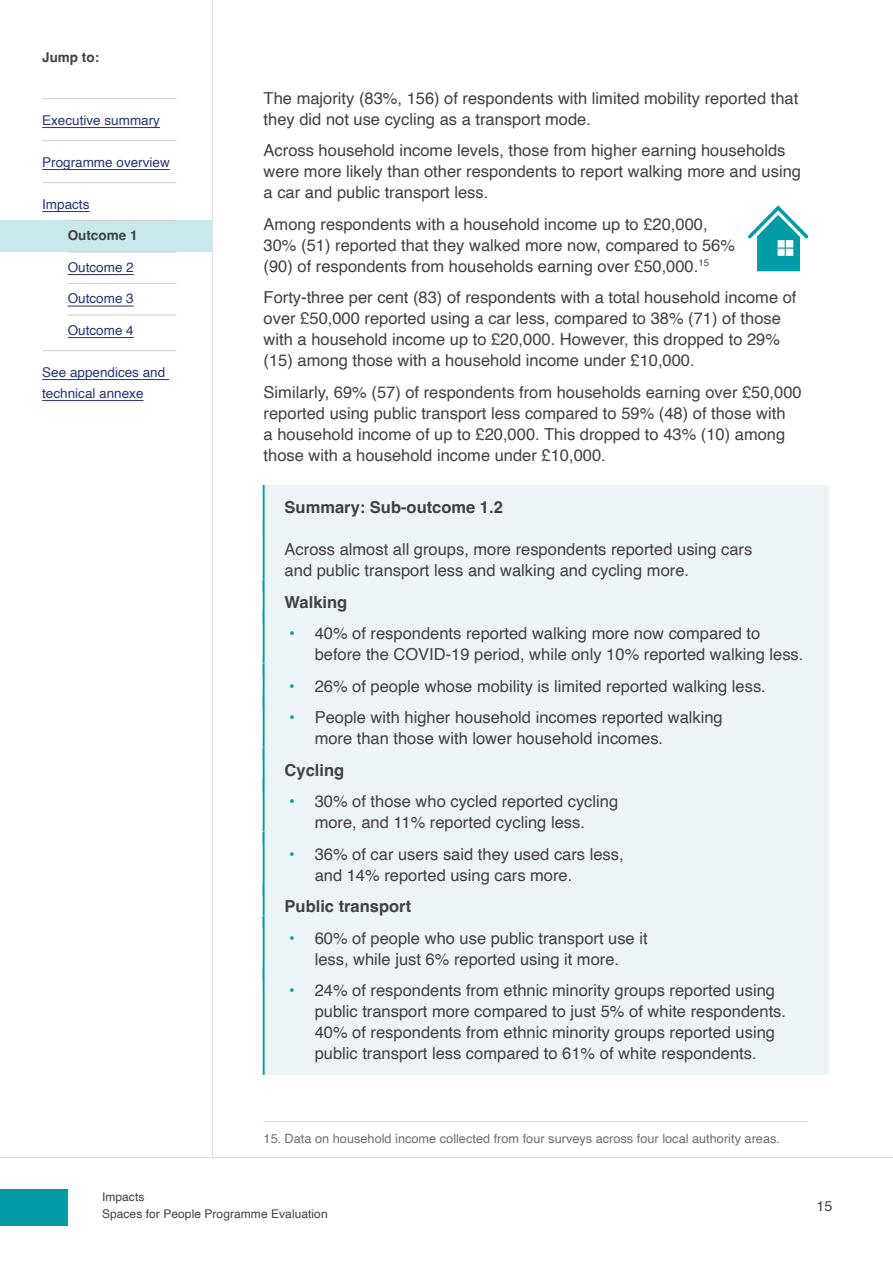
<style>
.page{position:relative;width:893px;height:1263px;background:#fff}
.page>*{position:absolute;margin:0;border:0;box-sizing:border-box;transform-origin:0 0}
.Body_text{font:16.5px/21px "Helvetica";color:#414042}
.Sub-outcome_summary{font:700 16.5px "Helvetica";color:#414042}
.t1{font:14.25px "Helvetica";color:#414042}
.t2{font:13.5px/21px "Helvetica";color:#253773}
.t3{font:700 13.5px "Helvetica";color:#414042}
.Footnote{font:12.75px "Helvetica";color:#706f6f}
.t4{font:12px/16.5px "Helvetica";letter-spacing:.005em;color:#414042}
.s1{font-weight:700;color:#009ba7}
</style>
<div class="page">
<hr style="left:0;top:1157px;width:893px;height:1px;background:#dadada">
<hr style="left:212px;top:0;width:1px;height:1157px;background:#dadada">
<hr style="left:42px;top:98px;width:134px;height:1px;background:#d0cfd0">
<hr style="left:42px;top:127px;width:118px;height:1px;background:#253773">
<hr style="left:42px;top:140px;width:134px;height:1px;background:#d0cfd0">
<hr style="left:42px;top:169px;width:128px;height:1px;background:#253773">
<hr style="left:42px;top:182px;width:134px;height:1px;background:#d0cfd0">
<hr style="left:42px;top:211px;width:47px;height:1px;background:#253773">
<div style="left:0;top:221px;width:212px;height:31px;background:#c7e9ec"></div>
<hr style="left:68px;top:220px;width:108px;height:1px;background:#d0cfd0">
<hr style="left:68px;top:252px;width:108px;height:1px;background:#d0cfd0">
<hr style="left:68px;top:274px;width:66px;height:1px;background:#253773">
<hr style="left:68px;top:283px;width:108px;height:1px;background:#d0cfd0">
<hr style="left:68px;top:306px;width:66px;height:1px;background:#253773">
<hr style="left:68px;top:315px;width:108px;height:1px;background:#d0cfd0">
<hr style="left:68px;top:337px;width:66px;height:1px;background:#253773">
<hr style="left:42px;top:350px;width:134px;height:1px;background:#d0cfd0">
<hr style="left:42px;top:379px;width:127px;height:1px;background:#253773">
<hr style="left:42px;top:400px;width:102px;height:1px;background:#253773">
<div style="left:264px;top:485px;width:565px;height:44px;background:#ecf4f7"></div>
<hr style="left:263px;top:485px;width:2px;height:44px;background:#009ba7">
<div style="left:264px;top:527px;width:565px;height:65px;background:#ecf4f7"></div>
<hr style="left:263px;top:527px;width:2px;height:65px;background:#009ba7">
<div style="left:264px;top:579px;width:565px;height:44px;background:#ecf4f7"></div>
<hr style="left:263px;top:579px;width:2px;height:44px;background:#009ba7">
<div style="left:264px;top:611px;width:565px;height:65px;background:#ecf4f7"></div>
<hr style="left:263px;top:611px;width:2px;height:65px;background:#009ba7">
<div style="left:264px;top:663px;width:565px;height:44px;background:#ecf4f7"></div>
<hr style="left:263px;top:663px;width:2px;height:44px;background:#009ba7">
<div style="left:264px;top:695px;width:565px;height:65px;background:#ecf4f7"></div>
<hr style="left:263px;top:695px;width:2px;height:65px;background:#009ba7">
<div style="left:264px;top:747px;width:565px;height:44px;background:#ecf4f7"></div>
<hr style="left:263px;top:747px;width:2px;height:44px;background:#009ba7">
<div style="left:264px;top:779px;width:565px;height:65px;background:#ecf4f7"></div>
<hr style="left:263px;top:779px;width:2px;height:65px;background:#009ba7">
<div style="left:264px;top:831px;width:565px;height:65px;background:#ecf4f7"></div>
<hr style="left:263px;top:831px;width:2px;height:65px;background:#009ba7">
<div style="left:264px;top:884px;width:565px;height:44px;background:#ecf4f7"></div>
<hr style="left:263px;top:884px;width:2px;height:44px;background:#009ba7">
<div style="left:264px;top:915px;width:565px;height:65px;background:#ecf4f7"></div>
<hr style="left:263px;top:915px;width:2px;height:65px;background:#009ba7">
<div style="left:264px;top:968px;width:565px;height:107px;background:#ecf4f7"></div>
<hr style="left:263px;top:968px;width:2px;height:107px;background:#009ba7">
<hr style="left:264px;top:1121px;width:544px;height:1px;background:#dadada">
<svg style="left:748px;top:205px;width:60px;height:66px"></svg>
<div style="left:0;top:1190px;width:68px;height:36px;background:#009ba7"></div>
<p class="t3" style="left:42px;top:49px;width:58px">Jump to:</p>
<p class="t2" style="left:42px;top:110px;width:119px">Executive summary</p>
<p class="t2" style="left:42px;top:152px;width:129px">Programme overview</p>
<p class="t2" style="left:42px;top:194px;width:49px">Impacts</p>
<p class="t3" style="left:68px;top:227px;width:71px">Outcome 1</p>
<p class="t2" style="left:68px;top:257px;width:68px">Outcome 2</p>
<p class="t2" style="left:68px;top:288px;width:68px">Outcome 3</p>
<p class="t2" style="left:68px;top:320px;width:68px">Outcome 4</p>
<p class="t2" style="left:42px;top:362px;width:125px">See appendices and technical annexe</p>
<p class="Body_text" style="left:264px;top:88px;width:536px">The majority (83%, 156) of respondents with limited mobility reported that they did not use cycling as a transport mode.</p>
<p class="Body_text" style="left:264px;top:140px;width:539px">Across household income levels, those from higher earning households were more likely than other respondents to report walking more and using a car and public transport less.</p>
<p class="Body_text" style="left:264px;top:214px;width:473px">Among respondents with a household income up to £20,000,<br>30% (51) reported that they walked more now, compared to 56% (90) of respondents from households earning over £50,000.<sup>15</sup></p>
<p class="Body_text" style="left:264px;top:287px;width:534px">Forty-three per cent (83) of respondents with a total household income of over £50,000 reported using a car less, compared to 38% (71) of those with a household income up to £20,000. However, this dropped to 29% (15) among those with a household income under £10,000.</p>
<p class="Body_text" style="left:264px;top:382px;width:540px">Similarly, 69% (57) of respondents from households earning over £50,000 reported using public transport less compared to 59% (48) of those with<br>a household income of up to £20,000. This dropped to 43% (10) among those with a household income under £10,000.</p>
<h5 class="Sub-outcome_summary" style="left:285px;top:497px;width:220px">Summary: Sub-outcome 1.2</h5>
<p class="Body_text" style="left:285px;top:539px;width:469px">Across almost all groups, more respondents reported using cars and public transport less and walking and cycling more.</p>
<h6 class="Sub-outcome_summary" style="left:285px;top:592px;width:64px">Walking</h6>
<p class="Body_text" style="left:315px;top:623px;width:490px;text-indent:-26px"><span class="s1">•</span> 40% of respondents reported walking more now compared to before the COVID-19 period, while only 10% reported walking less.</p>
<p class="Body_text" style="left:289px;top:676px;width:478px"><span class="s1">•</span> 26% of people whose mobility is limited reported walking less.</p>
<p class="Body_text" style="left:315px;top:707px;width:410px;text-indent:-26px"><span class="s1">•</span> People with higher household incomes reported walking more than those with lower household incomes.</p>
<h6 class="Sub-outcome_summary" style="left:285px;top:760px;width:61px">Cycling</h6>
<p class="Body_text" style="left:289px;top:791px;width:331px;text-align:center"><span class="s1">•</span> 30% of those who cycled reported cycling more, and 11% reported cycling less.</p>
<p class="Body_text" style="left:315px;top:844px;width:311px;text-indent:-26px"><span class="s1">•</span> 36% of car users said they used cars less, and 14% reported using cars more.</p>
<h6 class="Sub-outcome_summary" style="left:285px;top:896px;width:128px">Public transport</h6>
<p class="Body_text" style="left:289px;top:928px;width:360px;text-align:center"><span class="s1">•</span> 60% of people who use public transport use it less, while just 6% reported using it more.</p>
<p class="Body_text" style="left:315px;top:980px;width:473px;text-indent:-26px"><span class="s1">•</span> 24% of respondents from ethnic minority groups reported using public transport more compared to just 5% of white respondents.<br>40% of respondents from ethnic minority groups reported using public transport less compared to 61% of white respondents.</p>
<p class="Footnote" style="left:264px;top:1129px;width:518px">15. Data on household income collected from four surveys across four local authority areas.</p>
<p class="t4" style="left:102px;top:1189px;width:227px">Impacts<br>Spaces for People Programme Evaluation</p>
<p class="t1" style="left:817px;top:1195px;width:17px">15</p>
</div>
